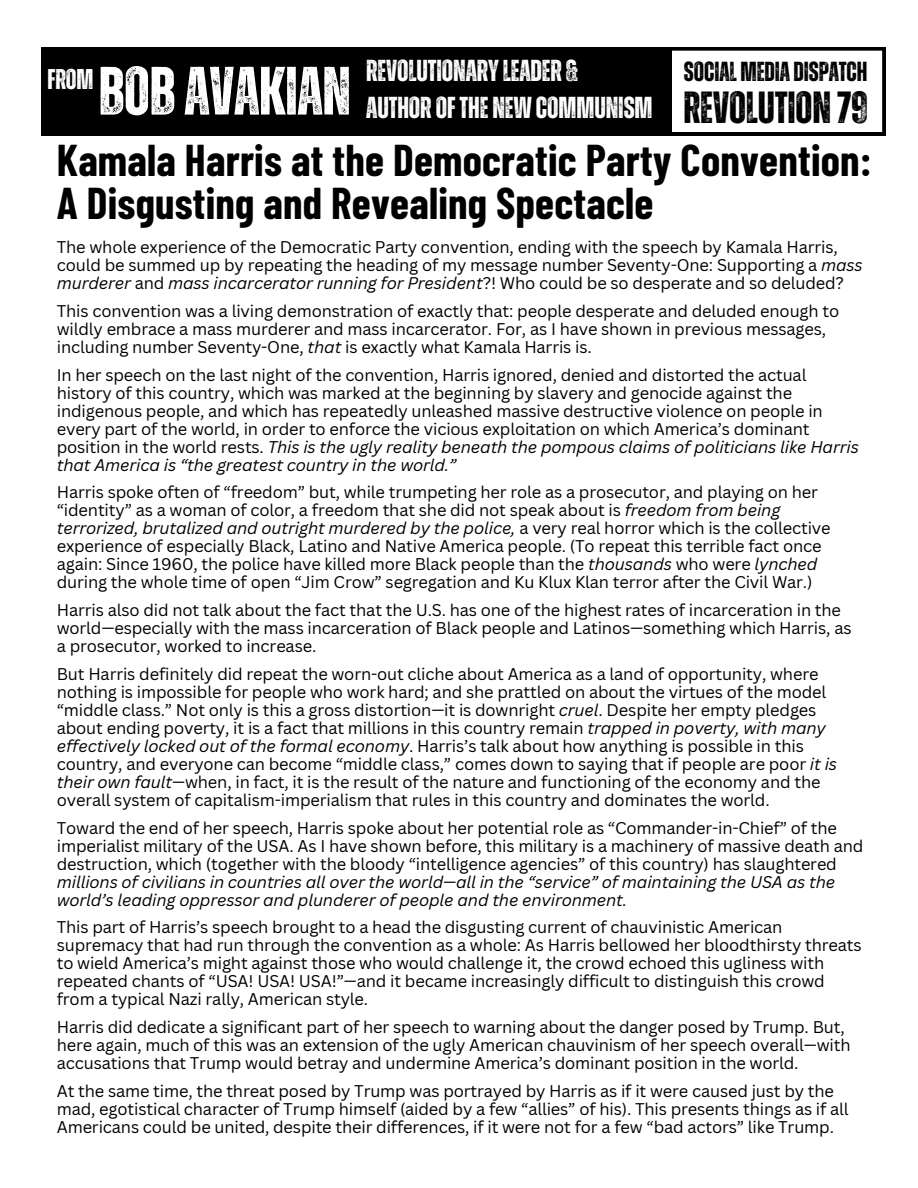
<style>
.page{position:relative;width:918px;height:1188px;background:#fff}
.page>*{position:absolute;margin:0;border:0;box-sizing:border-box;transform-origin:0 0}
.t1{font:700 68.25px "Zuume Rough";letter-spacing:-.005em;color:#fff}
.t2{font:700 45px "Zuume Rough";letter-spacing:-.005em;color:#000}
.t3{font:700 43.5px/42.8px "Barlow Condensed";letter-spacing:.005em;color:#000}
.t4{font:700 30.3px/37.2px "Zuume Rough";letter-spacing:-.005em;color:#fff}
.t5{font:700 28.5px "Zuume Rough";color:#fff}
.t6{font:700 27.6px "Zuume Rough";letter-spacing:-.005em;color:#000}
.t7{font:16.5px/18px "Canva Sans";letter-spacing:-.01em;color:#000}
.s1{font-style:italic}
</style>
<div class="page">
<svg style="left:671px;top:47px;width:214px;height:88px"></svg>
<div style="left:41px;top:47px;width:630px;height:88px;background:#000"></div>
<p class="t4" style="left:366px;top:54px;width:288px">REVOLUTIONARYLEADER&amp;<br>AUTHOROFTHE NEWCOMMUNISM</p>
<p class="t5" style="left:47px;top:66px;width:48px">FROM</p>
<p class="t1" style="left:99px;top:60px;width:254px">BOBAVAKIAN</p>
<p class="t6" style="left:684px;top:59px;width:185px">SOCIALMEDIADISPATCH</p>
<p class="t2" style="left:683px;top:87px;width:186px">REVOLUTION 79</p>
<p class="t3" style="left:57px;top:137px;width:817px">Kamala Harris at the Democratic Party Convention:<br>A Disgusting and Revealing Spectacle</p>
<h1 class="t7" style="left:57px;top:238px;width:808px">The whole experience of the Democratic Party convention, ending with the speech by Kamala Harris, could be summed up by repeating the heading of my message number Seventy-One: Supporting a <span class="s1">mass murderer</span> and <span class="s1">mass incarcerator running for President</span>?! Who could be so desperate and so deluded?</h1>
<h3 class="t7" style="left:57px;top:302px;width:784px">This convention was a living demonstration of exactly that: people desperate and deluded enough to wildly embrace a mass murderer and mass incarcerator. For, as I have shown in previous messages, including number Seventy-One, <span class="s1">that</span> is exactly what Kamala Harris is.</h3>
<h3 class="t7" style="left:57px;top:365px;width:804px">In her speech on the last night of the convention, Harris ignored, denied and distorted the actual history of this country, which was marked at the beginning by slavery and genocide against the indigenous people, and which has repeatedly unleashed massive destructive violence on people in every part of the world, in order to enforce the vicious exploitation on which America’s dominant position in the world rests. <span class="s1">This is the ugly reality beneath the pompous claims of politicians like Harris that America is “the greatest country in the world.”</span></h3>
<h3 class="t7" style="left:57px;top:483px;width:775px">Harris spoke often of “freedom” but, while trumpeting her role as a prosecutor, and playing on her “identity” as a woman of color, a freedom that she did not speak about is <span class="s1">freedom from being terrorized, brutalized and outright murdered by the police,</span> a very real horror which is the collective experience of especially Black, Latino and Native America people. (To repeat this terrible fact once again: Since 1960, the police have killed more Black people than the <span class="s1">thousands</span> who were <span class="s1">lynched </span>during the whole time of open “Jim Crow” segregation and Ku Klux Klan terror after the Civil War.)</h3>
<h2 class="t7" style="left:57px;top:601px;width:796px">Harris also did not talk about the fact that the U.S. has one of the highest rates of incarceration in the world—especially with the mass incarceration of Black people and Latinos—something which Harris, as a prosecutor, worked to increase.</h2>
<p class="t7" style="left:57px;top:665px;width:782px">But Harris definitely did repeat the worn-out cliche about America as a land of opportunity, where nothing is impossible for people who work hard; and she prattled on about the virtues of the model “middle class.” Not only is this a gross distortion—it is downright <span class="s1">cruel</span>. Despite her empty pledges about ending poverty, it is a fact that millions in this country remain <span class="s1">trapped in poverty, with many effectively locked out of the formal economy</span>. Harris’s talk about how anything is possible in this country, and everyone can become “middle class,” comes down to saying that if people are poor <span class="s1">it is their own fault</span>—when, in fact, it is the result of the nature and functioning of the economy and the overall system of capitalism-imperialism that rules in this country and dominates the world.</p>
<p class="t7" style="left:57px;top:818px;width:808px">Toward the end of her speech, Harris spoke about her potential role as “Commander-in-Chief” of the imperialist military of the USA. As I have shown before, this military is a machinery of massive death and destruction, which (together with the bloody “intelligence agencies” of this country) has slaughtered <span class="s1">millions of civilians in countries all over the world—all in the “service” of maintaining the USA as the world’s leading oppressor and plunderer of people and the environment.</span></p>
<p class="t7" style="left:57px;top:918px;width:806px">This part of Harris’s speech brought to a head the disgusting current of chauvinistic American supremacy that had run through the convention as a whole: As Harris bellowed her bloodthirsty threats to wield America’s might against those who would challenge it, the crowd echoed this ugliness with repeated chants of “USA! USA! USA!”—and it became increasingly difficult to distinguish this crowd from a typical Nazi rally, American style.</p>
<p class="t7" style="left:57px;top:1018px;width:795px">Harris did dedicate a significant part of her speech to warning about the danger posed by Trump. But, here again, much of this was an extension of the ugly American chauvinism of her speech overall—with accusations that Trump would betray and undermine America’s dominant position in the world.</p>
<p class="t7" style="left:57px;top:1082px;width:794px">At the same time, the threat posed by Trump was portrayed by Harris as if it were caused just by the mad, egotistical character of Trump himself (aided by a few “allies” of his). This presents things as if all<br>Americans could be united, despite their differences, if it were not for a few “bad actors” like Trump.</p>
</div>
